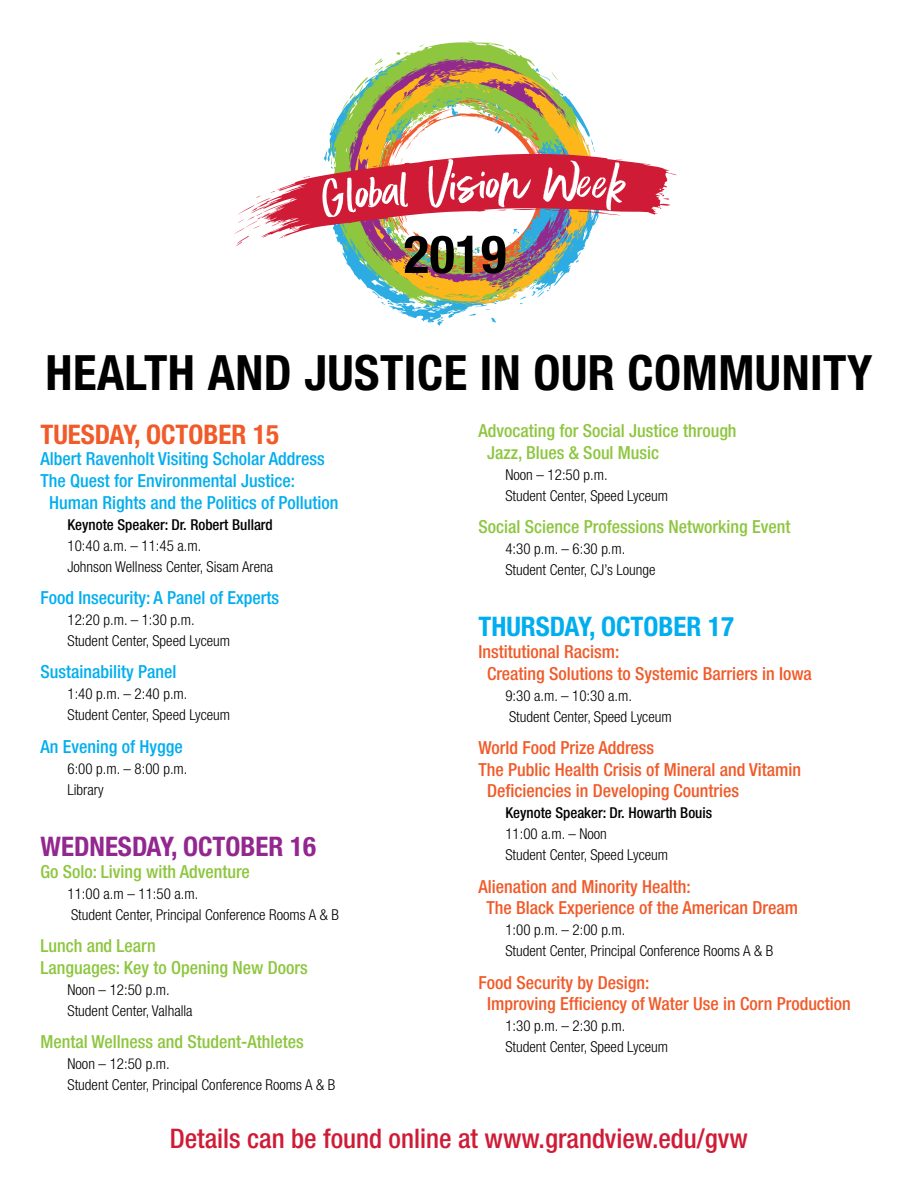
<style>
.page{position:relative;width:918px;height:1188px;background:#fff}
.page>*{position:absolute;margin:0;border:0;box-sizing:border-box;transform-origin:0 0}
.t1{font:700 condensed 52.5px "Helvetica Neue LT Std";color:#000}
.t2{font:700 condensed 48.75px "Helvetica Neue LT Std";letter-spacing:.01em;color:#000}
.t3{font:500 condensed 27px "Helvetica Neue LT Std";color:#d01b36}
.t4{font:700 condensed 27px "Helvetica Neue LT Std";color:#92278f}
.t5{font:700 condensed 27px "Helvetica Neue LT Std";color:#00aeef}
.t6{font:700 condensed 27px "Helvetica Neue LT Std";color:#f15a29}
.t7{font:500 condensed 18px/21.6px "Helvetica Neue LT Std";color:#f15a29}
.t8{font:500 condensed 18px/21.6px "Helvetica Neue LT Std";color:#8dc63f}
.t9{font:500 condensed 18px "Helvetica Neue LT Std";color:#00aeef}
.t10{font:300 condensed 15px/21px "Helvetica Neue LT Std";color:#000}
.t11{font:500 condensed 15px "Helvetica Neue LT Std";color:#000}
</style>
<div class="page">
<svg style="left:397px;top:310px;width:99px;height:16px"></svg>
<svg style="left:383px;top:40px;width:142px;height:270px"></svg>
<svg style="left:375px;top:58px;width:159px;height:6px"></svg>
<svg style="left:357px;top:64px;width:202px;height:240px"></svg>
<svg style="left:233px;top:88px;width:444px;height:201px"></svg>
<h1 class="t1" style="left:404px;top:222px;width:104px">2019</h1>
<h2 class="t2" style="left:46px;top:343px;width:828px">HEALTH AND JUSTICE IN OUR COMMUNITY</h2>
<h3 class="t6" style="left:40px;top:418px;width:240px">TUESDAY, OCTOBER 15</h3>
<p class="t9" style="left:40px;top:448px;width:286px">Albert Ravenholt Visiting Scholar Address</p>
<p class="t9" style="left:40px;top:470px;width:256px">The Quest for Environmental Justice:</p>
<p class="t9" style="left:49px;top:491px;width:291px">Human Rights and the Politics of Pollution</p>
<p class="t11" style="left:68px;top:515px;width:207px">Keynote Speaker: Dr. Robert Bullard</p>
<p class="t10" style="left:68px;top:535px;width:207px">10:40 a.m. – 11:45 a.m.<br>Johnson Wellness Center, Sisam Arena</p>
<p class="t9" style="left:40px;top:587px;width:240px">Food Insecurity: A Panel of Experts</p>
<p class="t10" style="left:68px;top:609px;width:164px">12:20 p.m. – 1:30 p.m.<br>Student Center, Speed Lyceum</p>
<p class="t9" style="left:40px;top:661px;width:137px">Sustainability Panel</p>
<p class="t10" style="left:68px;top:683px;width:164px">1:40 p.m. – 2:40 p.m.<br>Student Center, Speed Lyceum</p>
<p class="t9" style="left:40px;top:736px;width:144px">An Evening of Hygge</p>
<p class="t10" style="left:68px;top:758px;width:122px">6:00 p.m. – 8:00 p.m.<br>Library</p>
<h3 class="t4" style="left:40px;top:830px;width:277px">WEDNESDAY, OCTOBER 16</h3>
<p class="t8" style="left:40px;top:860px;width:211px">Go Solo: Living with Adventure</p>
<p class="t10" style="left:68px;top:883px;width:273px">11:00 a.m – 11:50 a.m.<br>Student Center, Principal Conference Rooms A &amp; B</p>
<p class="t8" style="left:40px;top:935px;width:269px">Lunch and Learn<br>Languages: Key to Opening New Doors</p>
<p class="t10" style="left:68px;top:979px;width:127px">Noon – 12:50 p.m.<br>Student Center, Valhalla</p>
<p class="t8" style="left:40px;top:1031px;width:265px">Mental Wellness and Student-Athletes</p>
<p class="t10" style="left:68px;top:1053px;width:269px">Noon – 12:50 p.m.<br>Student Center, Principal Conference Rooms A &amp; B</p>
<p class="t8" style="left:487px;top:420px;width:251px;text-indent:-9px">Advocating for Social Justice through<br>Jazz, Blues &amp; Soul Music</p>
<p class="t10" style="left:505px;top:464px;width:164px">Noon – 12:50 p.m.<br>Student Center, Speed Lyceum</p>
<p class="t8" style="left:478px;top:516px;width:314px">Social Science Professions Networking Event</p>
<p class="t10" style="left:505px;top:538px;width:152px">4:30 p.m. – 6:30 p.m.<br>Student Center, CJ’s Lounge</p>
<h3 class="t5" style="left:478px;top:611px;width:257px">THURSDAY, OCTOBER 17</h3>
<p class="t7" style="left:487px;top:641px;width:326px;text-indent:-9px">Institutional Racism:<br>Creating Solutions to Systemic Barriers in Iowa</p>
<p class="t10" style="left:505px;top:685px;width:168px">9:30 a.m. – 10:30 a.m.<br>Student Center, Speed Lyceum</p>
<p class="t7" style="left:478px;top:737px;width:177px">World Food Prize Address</p>
<p class="t7" style="left:478px;top:758px;width:324px">The Public Health Crisis of Mineral and Vitamin</p>
<p class="t7" style="left:487px;top:780px;width:254px">Deficiencies in Developing Countries</p>
<p class="t11" style="left:505px;top:804px;width:208px">Keynote Speaker: Dr. Howarth Bouis</p>
<p class="t10" style="left:505px;top:823px;width:164px">11:00 a.m. – Noon<br>Student Center, Speed Lyceum</p>
<p class="t7" style="left:486px;top:875px;width:313px;text-indent:-8px">Alienation and Minority Health:<br>The Black Experience of the American Dream</p>
<p class="t10" style="left:505px;top:919px;width:269px">1:00 p.m. – 2:00 p.m.<br>Student Center, Principal Conference Rooms A &amp; B</p>
<p class="t7" style="left:487px;top:971px;width:365px;text-indent:-9px">Food Security by Design:<br>Improving Efficiency of Water Use in Corn Production</p>
<p class="t10" style="left:505px;top:1015px;width:164px">1:30 p.m. – 2:30 p.m.<br>Student Center, Speed Lyceum</p>
<h3 class="t3" style="left:170px;top:1122px;width:580px">Details can be found online at www.grandview.edu/gvw</h3>
</div>
